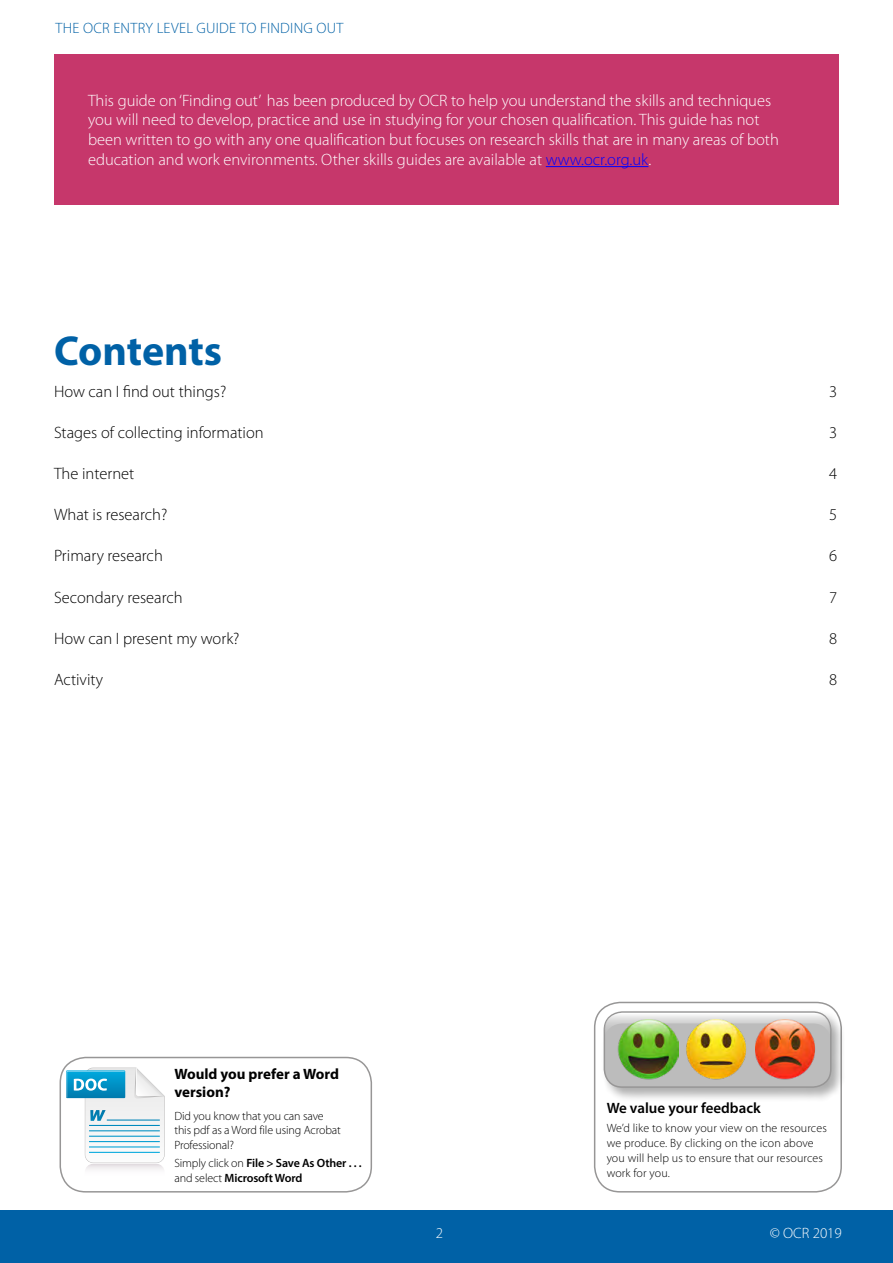
<style>
.page{position:relative;width:893px;height:1263px;background:#fff}
.page>*{position:absolute;margin:0;border:0;box-sizing:border-box;transform-origin:0 0}
.Heading{font:700 42px "Myriad Pro";letter-spacing:-.005em;color:#0061a6}
.Callout_box_white{font:300 16.5px/19.8px "Myriad Pro";color:#fff}
.t1{font:300 16.5px "Myriad Pro";color:#000}
.t2{font:300 15px "Myriad Pro";letter-spacing:.015em;color:#0061a6}
.t3{font:700 15px/18px "Myriad Pro";color:#000}
.Body_10pt{font:600 15px "Myriad Pro";color:#000}
.t4{font:300 15px "Myriad Pro";color:#fff}
.Body_10pt-2{font:300 12px/15px "Myriad Pro";letter-spacing:.01em;color:#000}
.Body_10pt-3{font:300 12px/14.4px "Myriad Pro";letter-spacing:-.01em;color:#000}
.t5{font:600 12px/14.4px "Myriad Pro";letter-spacing:-.01em;color:#000}
.s1{color:#00f}
.s2{font-weight:300}
</style>
<div class="page">
<div style="left:0;top:1210px;width:893px;height:53px;background:#0061a6"></div>
<div style="left:54px;top:54px;width:785px;height:150px;background:#c6376b"></div>
<hr style="left:546px;top:166px;width:102px;height:1px;background:#00f">
<div style="left:594px;top:1002px;width:248px;height:190px;border:2px solid #979696;border-radius:26px"></div>
<div style="left:601px;top:1008px;width:245px;height:94px;background:#000;opacity:.32"></div>
<div style="left:604px;top:1012px;width:227px;height:75px;background:#bcbcbc;border-radius:18px"></div>
<div style="left:604px;top:1011px;width:227px;height:77px;border:2px solid #979696;border-radius:18px"></div>
<img style="left:617px;top:1041px;width:61px;height:39px">
<img style="left:686px;top:1041px;width:61px;height:39px">
<img style="left:756px;top:1041px;width:60px;height:39px">
<img style="left:604px;top:1013px;width:227px;height:28px">
<div style="left:60px;top:1057px;width:312px;height:135px;border:2px solid #979696;border-radius:26px"></div>
<svg style="left:66px;top:1067px;width:99px;height:103px"></svg>
<p class="t2" style="left:55px;top:19px;width:290px">THE OCR ENTRY LEVEL GUIDE TO FINDING OUT</p>
<p class="Callout_box_white" style="left:88px;top:90px;width:692px">This guide on ‘Finding out’ has been produced by OCR to help you understand the skills and techniques you will need to develop, practice and use in studying for your chosen qualification. This guide has not been written to go with any one qualification but focuses on research skills that are in many areas of both education and work environments. Other skills guides are available at <span class="s1">www.ocr.org.uk</span>.</p>
<p class="Heading" style="left:54px;top:323px;width:170px">Contents</p>
<p class="t1" style="left:54px;top:383px;width:174px">How can I find out things?</p>
<p class="t1" style="left:829px;top:383px;width:10px">3</p>
<p class="t1" style="left:54px;top:424px;width:211px">Stages of collecting information</p>
<p class="t1" style="left:829px;top:424px;width:10px">3</p>
<p class="t1" style="left:54px;top:465px;width:82px">The internet</p>
<p class="t1" style="left:829px;top:465px;width:10px">4</p>
<p class="t1" style="left:54px;top:506px;width:115px">What is research?</p>
<p class="t1" style="left:829px;top:506px;width:10px">5</p>
<p class="t1" style="left:54px;top:547px;width:110px">Primary research</p>
<p class="t1" style="left:829px;top:547px;width:10px">6</p>
<p class="t1" style="left:54px;top:588px;width:130px">Secondary research</p>
<p class="t1" style="left:829px;top:588px;width:10px">7</p>
<p class="t1" style="left:54px;top:629px;width:187px">How can I present my work?</p>
<p class="t1" style="left:829px;top:629px;width:10px">8</p>
<p class="t1" style="left:54px;top:670px;width:51px">Activity</p>
<p class="t1" style="left:829px;top:670px;width:10px">8</p>
<p class="t3" style="left:174px;top:1064px;width:166px">Would you prefer a Word version?</p>
<p class="Body_10pt-3" style="left:174px;top:1109px;width:168px">Did you know that you can save this pdf as a Word file using Acrobat<br>Professional?</p>
<p class="t5" style="left:174px;top:1155px;width:189px"><span class="s2">Simply click on</span> File &gt; Save As Other . . . <span class="s2">and select</span> Microsoft Word</p>
<p class="t4" style="left:436px;top:1225px;width:9px">2</p>
<p class="Body_10pt" style="left:607px;top:1098px;width:156px">We value your feedback</p>
<p class="Body_10pt-2" style="left:607px;top:1121px;width:222px">We’d like to know your view on the resources we produce. By clicking on the icon above you will help us to ensure that our resources work for you.</p>
<p class="t4" style="left:770px;top:1225px;width:74px">© OCR 2019</p>
</div>
